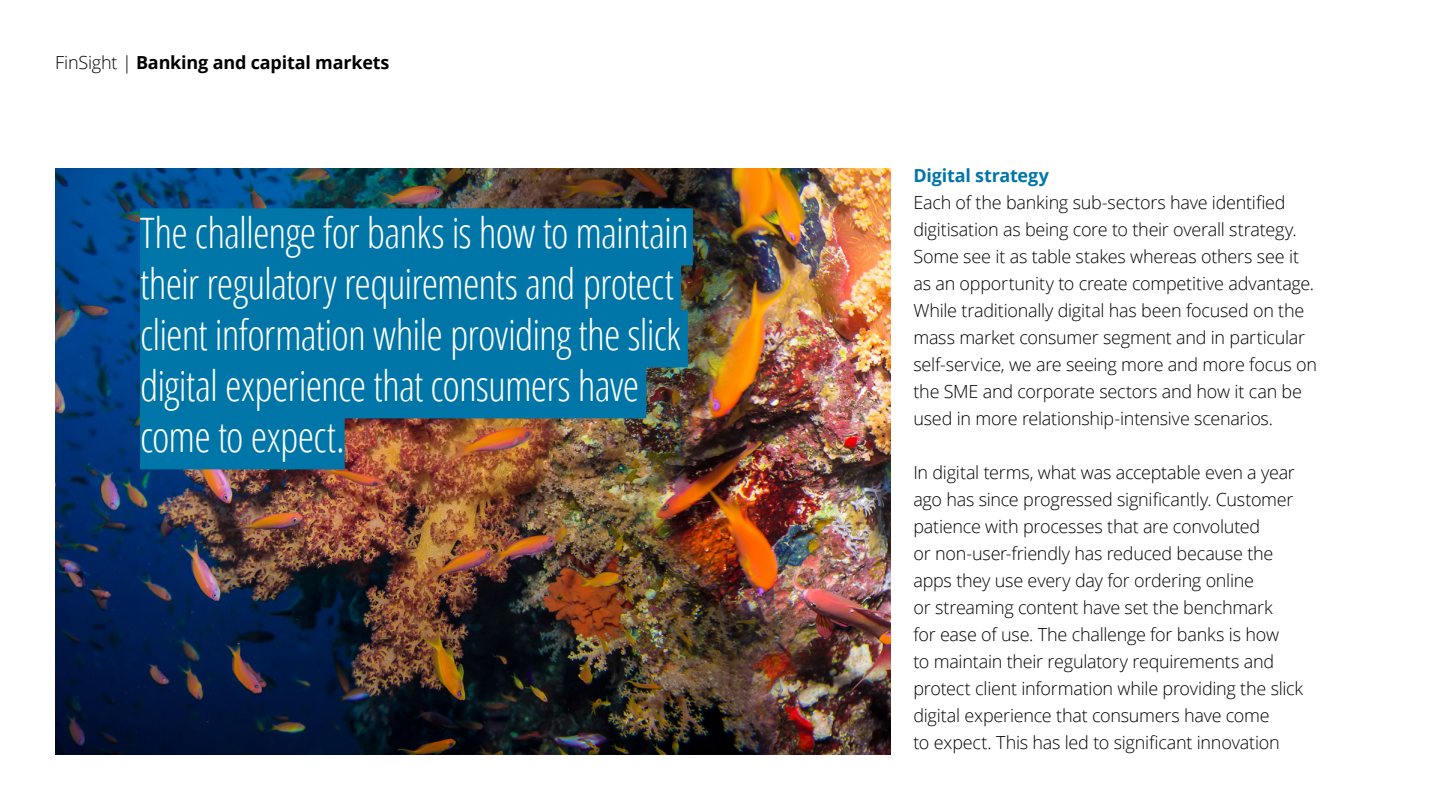
<style>
.page{position:relative;width:1440px;height:810px;background:#fff}
.page>*{position:absolute;margin:0;border:0;box-sizing:border-box;transform-origin:0 0}
.t1{font:300 42px/51px "Open Sans Condensed";letter-spacing:-.02em;color:#fff}
.t2{font:300 18px/27px "Open Sans";letter-spacing:-.015em;color:#000}
.t3{font:700 18px "Open Sans";letter-spacing:-.01em;color:#000}
.t4{font:700 18px "Open Sans";letter-spacing:-.01em;color:#0076a8}
.s1{font-weight:300}
</style>
<div class="page">
<img style="left:55px;top:168px;width:836px;height:587px">
<div style="left:140px;top:208px;width:553px;height:57px;background:#0076a8"></div>
<div style="left:140px;top:259px;width:541px;height:57px;background:#0076a8"></div>
<div style="left:140px;top:310px;width:548px;height:57px;background:#0076a8"></div>
<div style="left:140px;top:361px;width:506px;height:57px;background:#0076a8"></div>
<div style="left:140px;top:412px;width:205px;height:57px;background:#0076a8"></div>
<p class="t3" style="left:55px;top:50px;width:336px"><span class="s1">FinSight |</span> Banking and capital markets</p>
<h1 class="t1" style="left:140px;top:206px;width:550px">The challenge for banks is how to maintain their regulatory requirements and protect client information while providing the slick digital experience that consumers have come to expect.</h1>
<p class="t4" style="left:913px;top:163px;width:137px">Digital strategy</p>
<p class="t2" style="left:913px;top:188px;width:405px">Each of the banking sub-sectors have identified digitisation as being core to their overall strategy.<br>Some see it as table stakes whereas others see it as an opportunity to create competitive advantage.<br>While traditionally digital has been focused on the mass market consumer segment and in particular self-service, we are seeing more and more focus on the SME and corporate sectors and how it can be used in more relationship-intensive scenarios.</p>
<p class="t2" style="left:913px;top:458px;width:391px">In digital terms, what was acceptable even a year ago has since progressed significantly. Customer patience with processes that are convoluted<br>or non-user-friendly has reduced because the apps they use every day for ordering online<br>or streaming content have set the benchmark<br>for ease of use. The challenge for banks is how<br>to maintain their regulatory requirements and protect client information while providing the slick digital experience that consumers have come<br>to expect. This has led to significant innovation</p>
</div>
